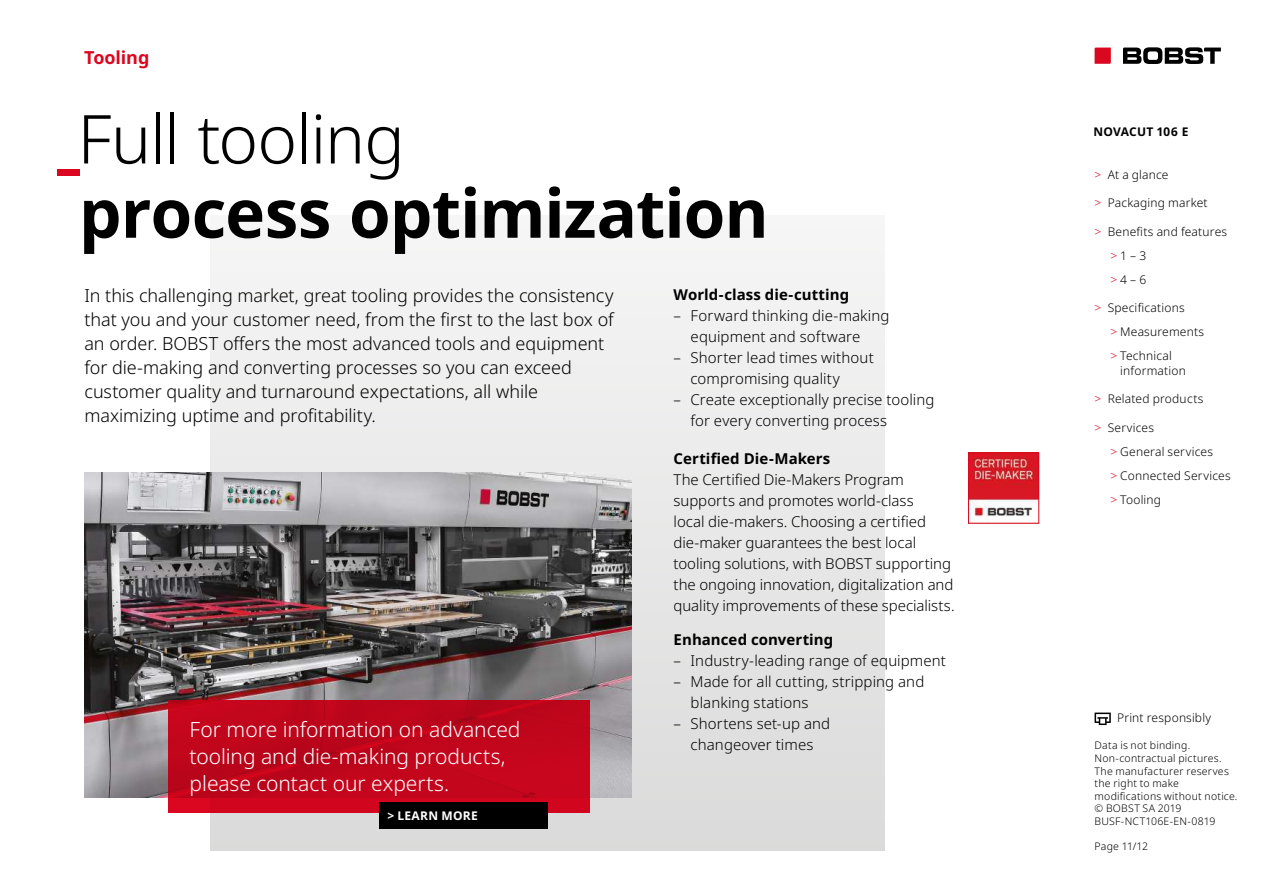
<style>
.page{position:relative;width:1263px;height:893px;background:#fff}
.page>*{position:absolute;margin:0;border:0;box-sizing:border-box;transform-origin:0 0}
.t1{font:700 67.5px/74.2px "Noto Sans";letter-spacing:-.015em;color:#000}
.t2{font:300 21px/27px "Noto Sans";letter-spacing:-.005em;color:#fff}
.t3{font:300 18px/24px "Noto Sans";letter-spacing:-.005em;color:#000}
.t4{font:700 18px "Noto Sans";letter-spacing:-.005em;color:#db0720}
.t5{font:300 15px/21px "Noto Sans";letter-spacing:.005em;color:#000}
.t6{font:700 15px "Noto Sans";letter-spacing:.005em;color:#000}
.t7{font:300 12px/24px "Noto Sans";letter-spacing:.015em;color:#000}
.t8{font:700 12px "Noto Sans";letter-spacing:.02em;color:#000}
.t9{font:700 12px "Noto Sans";letter-spacing:.03em;color:#fff}
.t10{font:300 10.5px/12.6px "Noto Sans";letter-spacing:.02em;color:#000}
.s1{color:#db0720}
.s2{font-weight:300}
</style>
<div class="page">
<svg style="left:1094px;top:48px;width:17px;height:16px"></svg>
<svg style="left:1123px;top:47px;width:98px;height:17px"></svg>
<svg style="left:1094px;top:713px;width:17px;height:12px"></svg>
<div style="left:210px;top:216px;width:674px;height:634px;background:linear-gradient(to bottom,#f6f6f6,#dadada)"></div>
<img style="left:84px;top:473px;width:547px;height:324px">
<svg style="left:168px;top:700px;width:421px;height:113px;background:#c0051b"></svg>
<img style="left:970px;top:455px;width:67px;height:66px">
<div style="left:968px;top:453px;width:71px;height:70px;border:1px solid #db0720"></div>
<div style="left:379px;top:803px;width:168px;height:26px;background:#000"></div>
<p class="t4" style="left:84px;top:45px;width:67px">Tooling</p>
<h1 class="t1" style="left:79px;top:103px;width:691px;text-indent:-24px"><span class="s1">ˍ</span> <span class="s2">Full tooling<br></span>process optimization</h1>
<p class="t3" style="left:84px;top:284px;width:531px">In this challenging market, great tooling provides the consistency that you and your customer need, from the first to the last box of an order. BOBST offers the most advanced tools and equipment for die-making and converting processes so you can exceed customer quality and turnaround expectations, all while maximizing uptime and profitability.</p>
<h2 class="t2" style="left:190px;top:716px;width:332px">For more information on advanced tooling and die-making products, please contact our experts.</h2>
<p class="t9" style="left:387px;top:807px;width:92px">&gt; LEARN MORE</p>
<p class="t6" style="left:674px;top:284px;width:177px">World-class die-cutting</p>
<p class="t5" style="left:691px;top:305px;width:200px;text-indent:-17px">– Forward thinking die-making equipment and software</p>
<p class="t5" style="left:691px;top:347px;width:185px;text-indent:-17px">– Shorter lead times without compromising quality</p>
<p class="t5" style="left:691px;top:389px;width:245px;text-indent:-17px">– Create exceptionally precise tooling for every converting process</p>
<p class="t6" style="left:674px;top:448px;width:158px">Certified Die-Makers</p>
<p class="t5" style="left:674px;top:469px;width:283px">The Certified Die-Makers Program supports and promotes world-class<br>local die-makers. Choosing a certified die-maker guarantees the best local tooling solutions, with BOBST supporting the ongoing innovation, digitalization and quality improvements of these specialists.</p>
<p class="t6" style="left:674px;top:629px;width:161px">Enhanced converting</p>
<p class="t5" style="left:674px;top:650px;width:274px">– Industry-leading range of equipment</p>
<p class="t5" style="left:691px;top:671px;width:235px;text-indent:-17px">– Made for all cutting, stripping and blanking stations</p>
<p class="t5" style="left:674px;top:713px;width:158px;text-align:center">– Shortens set-up and changeover times</p>
<p class="t8" style="left:1093px;top:123px;width:96px">NOVACUT 106 E</p>
<p class="t7" style="left:1094px;top:163px;width:76px"><span class="s1">&gt;</span> At a glance</p>
<p class="t7" style="left:1094px;top:191px;width:115px"><span class="s1">&gt;</span> Packaging market</p>
<p class="t7" style="left:1110px;top:220px;width:118px;text-indent:-16px"><span class="s1">&gt;</span> Benefits and features <span class="s1">&gt;</span> 1 – 3<br><span class="s1">&gt;</span> 4 – 6</p>
<p class="t7" style="left:1110px;top:296px;width:95px;text-indent:-16px"><span class="s1">&gt;</span> Specifications<br><span class="s1">&gt;</span> Measurements <span class="s1">&gt;</span> Technical</p>
<p class="t7" style="left:1120px;top:359px;width:67px">information</p>
<p class="t7" style="left:1094px;top:387px;width:110px"><span class="s1">&gt;</span> Related products</p>
<p class="t7" style="left:1110px;top:416px;width:122px;text-indent:-16px"><span class="s1">&gt;</span> Services<br><span class="s1">&gt;</span> General services<br><span class="s1">&gt;</span> Connected Services <span class="s1">&gt;</span> Tooling</p>
<p class="t7" style="left:1117px;top:706px;width:95px">Print responsibly</p>
<p class="t10" style="left:1094px;top:739px;width:144px">Data is not binding.<br>Non-contractual pictures.<br>The manufacturer reserves the right to make modifications without notice. © BOBST SA 2019<br>BUSF-NCT106E-EN-0819</p>
<p class="t10" style="left:1094px;top:841px;width:55px">Page 11/12</p>
</div>
